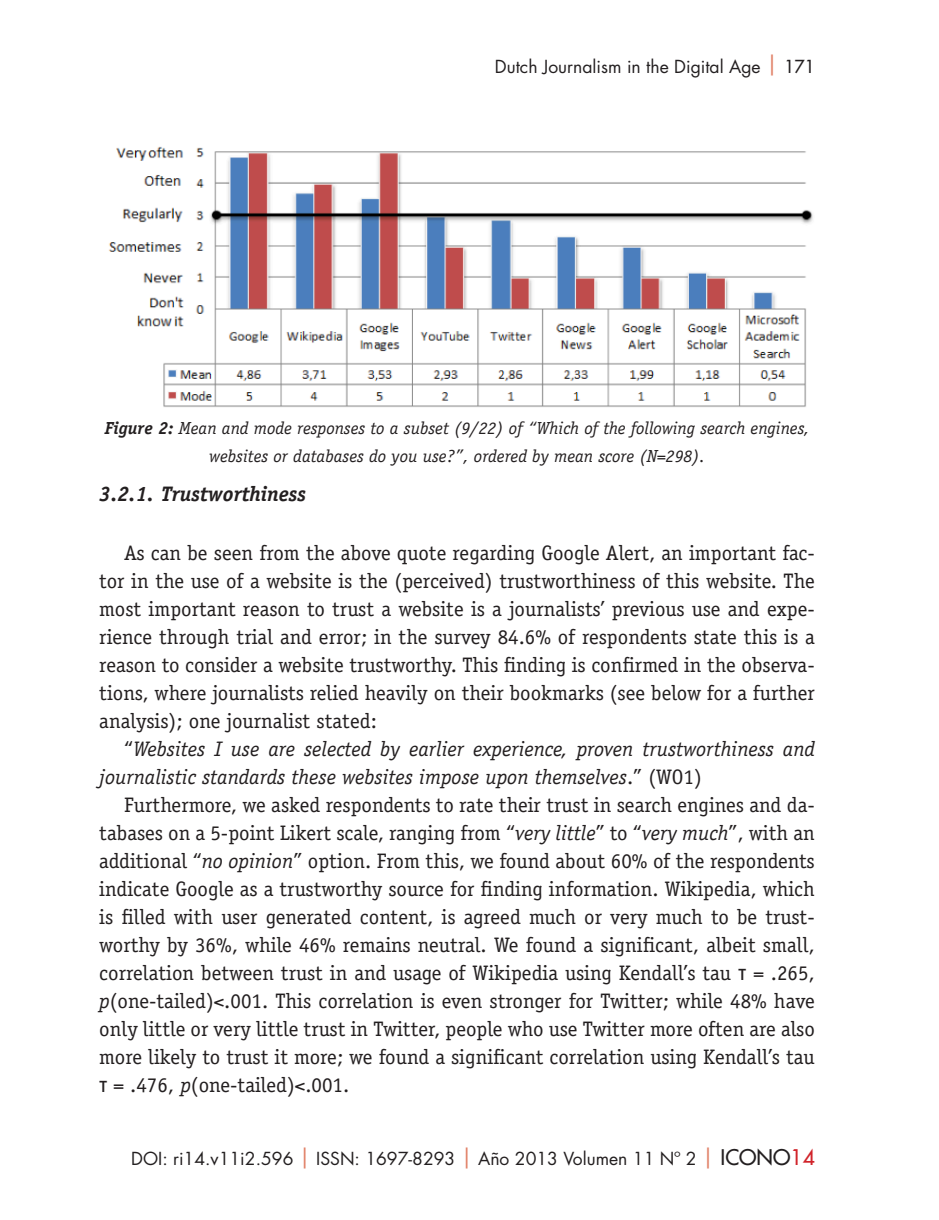
<style>
.page{position:relative;width:939px;height:1220px;background:#fff}
.page>*{position:absolute;margin:0;border:0;box-sizing:border-box;transform-origin:0 0}
.t1{font:21px/28px "Officina Serif Std";color:#231f20;text-align:justify}
.t2{font:italic 21px/28px "Officina Serif Std";color:#231f20}
.titulo_tercer_nivel{font:italic 700 21px "Officina Serif Std";color:#231f20}
.t3{font:italic 17.5px/28px "Officina Serif Std";color:#231f20;text-align:center}
.t4{font:17.5px "Futura Std";color:#231f20}
.s1{font-size:21px;color:#e18066}
.s2{font-weight:500}
.s3{font-weight:700}
.s4{font-style:normal}
.s5{font-style:italic}
.s6{font-family:"Arial"}
.s7{font-weight:500;font-size:21px}
.s8{font-weight:500;font-size:21px;color:#d1232a}
</style>
<div class="page">
<img style="left:109px;top:146px;width:704px;height:261px">
<p class="t4" style="left:494px;top:56px;width:321px">Dutch Journalism in the Digital Age <span class="s1">|</span> <span class="s2">171</span></p>
<p class="t3" style="left:105px;top:414px;width:705px"><span class="s3">Figure 2:</span> Mean and mode responses to a subset (9/22) of “Which of the following search engines, websites or databases do you use?”, ordered by mean score (N=298).</p>
<p class="titulo_tercer_nivel" style="left:99px;top:482px;width:208px">3.2.1. Trustworthiness</p>
<p class="t1" style="left:99px;top:539px;width:716px;text-indent:25px">As can be seen from the above quote regarding Google Alert, an important fac&shy;tor in the use of a website is the (perceived) trustworthiness of this website. The most important reason to trust a website is a journalists’ previous use and expe&shy;rience through trial and error; in the survey 84.6% of respondents state this is a reason to consider a website trustworthy. This finding is confirmed in the observa&shy;tions, where journalists relied heavily on their bookmarks (see below for a further analysis); one journalist stated:</p>
<p class="t2" style="left:99px;top:735px;width:716px;text-indent:25px"><span class="s4">“</span>Websites I use are selected by earlier experience, proven trustworthiness and journalistic standards these websites impose upon themselves<span class="s4">.” (WO1)</span></p>
<p class="t1" style="left:99px;top:791px;width:716px;text-indent:25px">Furthermore, we asked respondents to rate their trust in search engines and da&shy;tabases on a 5-point Likert scale, ranging from “<span class="s5">very little</span>” to “<span class="s5">very much</span>”, with an additional “<span class="s5">no opinion</span>” option. From this, we found about 60% of the respondents indicate Google as a trustworthy source for finding information. Wikipedia, which is filled with user generated content, is agreed much or very much to be trust&shy;worthy by 36%, while 46% remains neutral. We found a significant, albeit small, correlation between trust in and usage of Wikipedia using Kendall’s tau <span class="s6">τ</span> = .265, <span class="s5">p</span>(one-tailed)&lt;.001. This correlation is even stronger for Twitter; while 48% have only little or very little trust in Twitter, people who use Twitter more often are also more likely to trust it more; we found a significant correlation using Kendall’s tau <span class="s6">τ</span> = .476, <span class="s5">p</span>(one-tailed)&lt;.001.</p>
<p class="t4" style="left:131px;top:1148px;width:684px">DOI: ri14.v11i2.596 <span class="s1">|</span> ISSN: 1697-8293 <span class="s1">|</span> Año 2013 Volumen 11 Nº 2 <span class="s1">|</span> <span class="s7">ICONO</span><span class="s8">14</span></p>
</div>
